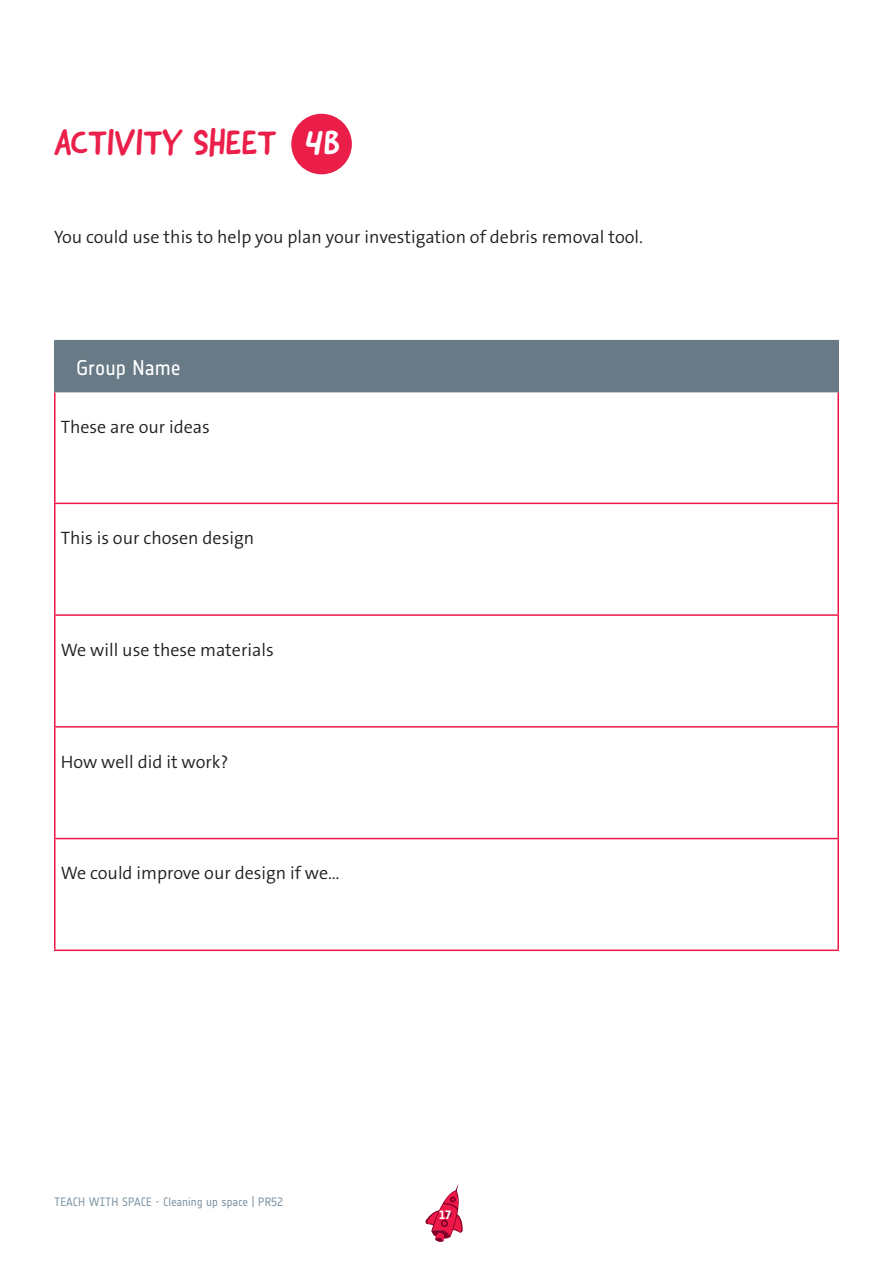
<style>
.page{position:relative;width:893px;height:1263px;background:#fff}
.page>*{position:absolute;margin:0;border:0;box-sizing:border-box;transform-origin:0 0}
.Activity_intro_text{font:36px "Good Dog New";letter-spacing:-.005em;color:#eb204a}
.Grey_box_title{font:21px "Notes Esa";color:#fff}
.Text{font:300 18px "The Sans Os F";color:#231f20}
.bullets{font:300 18px "The Sans Os F";color:#231f20}
.t1{font:12px "Notes Esa";color:#8197a6}
.t2{font:700 12px "Notes Esa";color:#fff}
.s1{color:#fff}
</style>
<div class="page">
<svg style="left:425px;top:1184px;width:38px;height:58px"></svg>
<div style="left:444px;top:1210px;width:8px;height:7px;border:2px solid #800029;border-radius:50%"></div>
<div style="left:441px;top:1220px;width:7px;height:7px;border:2px solid #800029;border-radius:50%"></div>
<div style="left:291px;top:114px;width:61px;height:60px;background:#eb1d49;border-radius:50%"></div>
<div style="left:55px;top:341px;width:783px;height:51px;background:#677a86"></div>
<hr style="left:54px;top:392px;width:2px;height:111px;background:#ed1747">
<hr style="left:837px;top:392px;width:2px;height:111px;background:#ed1747">
<hr style="left:54px;top:503px;width:785px;height:1px;background:#ed1747">
<hr style="left:54px;top:504px;width:2px;height:110px;background:#ed1747">
<hr style="left:837px;top:504px;width:2px;height:110px;background:#ed1747">
<hr style="left:54px;top:614px;width:785px;height:2px;background:#ed1747">
<hr style="left:54px;top:616px;width:2px;height:110px;background:#ed1747">
<hr style="left:837px;top:616px;width:2px;height:110px;background:#ed1747">
<hr style="left:54px;top:726px;width:785px;height:1px;background:#ed1747">
<hr style="left:54px;top:727px;width:2px;height:111px;background:#ed1747">
<hr style="left:837px;top:727px;width:2px;height:111px;background:#ed1747">
<hr style="left:54px;top:838px;width:785px;height:1px;background:#ed1747">
<hr style="left:54px;top:839px;width:2px;height:110px;background:#ed1747">
<hr style="left:837px;top:839px;width:2px;height:110px;background:#ed1747">
<hr style="left:54px;top:949px;width:785px;height:2px;background:#ed1747">
<hr style="left:54px;top:340px;width:785px;height:1px;background:#677a86">
<hr style="left:54px;top:341px;width:2px;height:50px;background:#677a86">
<hr style="left:837px;top:341px;width:2px;height:50px;background:#677a86">
<hr style="left:54px;top:391px;width:785px;height:1px;background:#677a86">
<p class="Activity_intro_text" style="left:54px;top:119px;width:287px">ACTIVITY SHEET <span class="s1">4B</span></p>
<p class="bullets" style="left:54px;top:226px;width:591px">You could use this to help you plan your investigation of debris removal tool.</p>
<p class="Grey_box_title" style="left:76px;top:355px;width:106px">Group Name</p>
<p class="Text" style="left:61px;top:415px;width:151px">These are our ideas</p>
<p class="Text" style="left:61px;top:527px;width:195px">This is our chosen design</p>
<p class="Text" style="left:61px;top:638px;width:214px">We will use these materials</p>
<p class="Text" style="left:61px;top:750px;width:169px">How well did it work?</p>
<p class="Text" style="left:61px;top:862px;width:281px">We could improve our design if we…</p>
<p class="t1" style="left:54px;top:1195px;width:231px">TEACH WITH SPACE - Cleaning up space | PR52</p>
<p class="t2" style="left:439px;top:1208px;width:13px">17</p>
</div>
